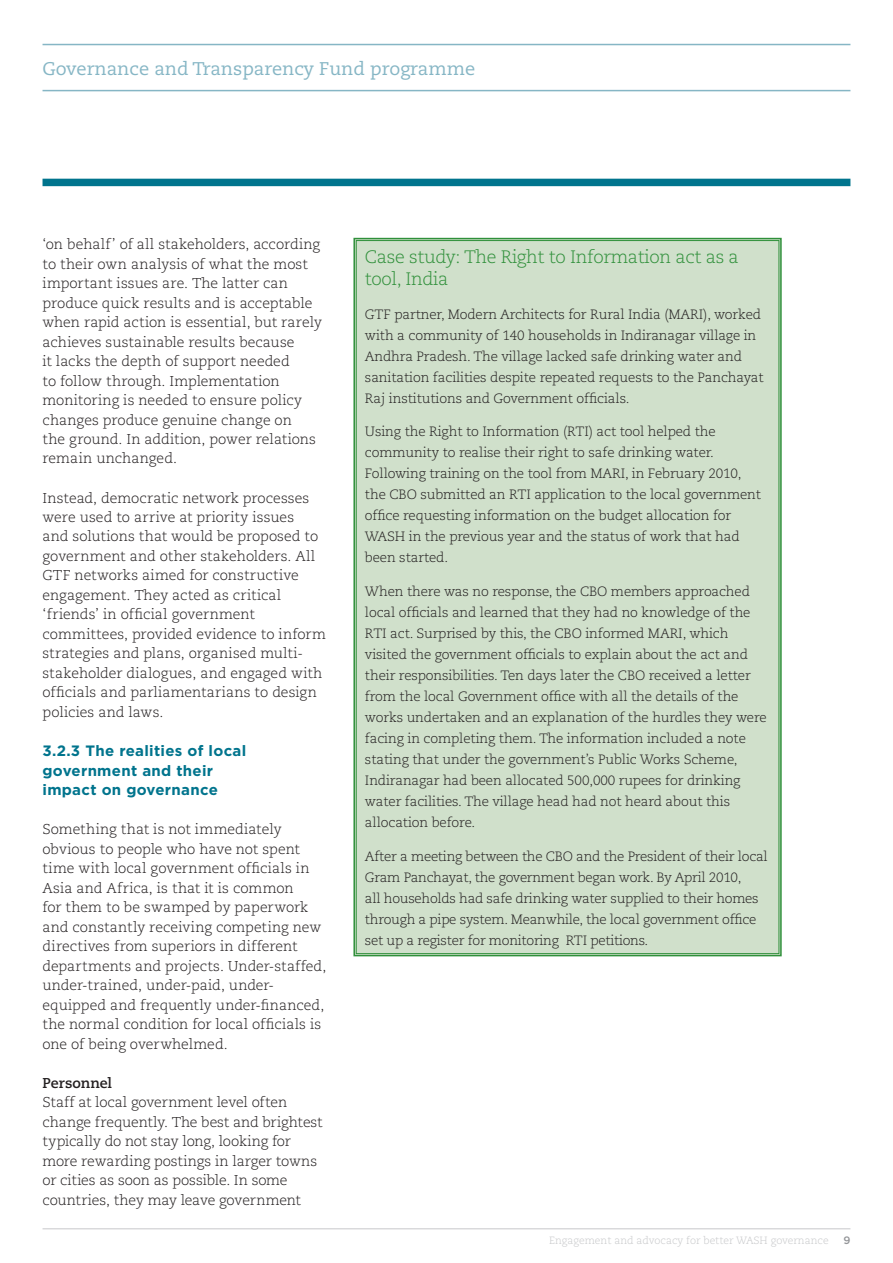
<style>
.page{position:relative;width:893px;height:1263px;background:#fff}
.page>*{position:absolute;margin:0;border:0;box-sizing:border-box;transform-origin:0 0}
.t1{font:18.3px "Caecilia LT Std";color:#86b6c5}
.t2{font:300 18px/21.6px "Caecilia LT Std";letter-spacing:-.02em;color:#30903b}
.t3{font:700 15px/19.5px "Gotham HTF";letter-spacing:.02em;color:#00748d}
.t4{font:300 14.25px/19.5px "Caecilia LT Std";color:#231f20}
.t5{font:700 14.25px "Caecilia LT Std";letter-spacing:-.005em;color:#231f20}
.t6{font:300 13.5px/21px "Caecilia LT Std";letter-spacing:-.01em;color:#231f20}
.t7{font:500 10.65px "Gotham HTF";color:#939598}
.t8{font:300 10.5px "Caecilia LT Std";color:#c7c8ca}
</style>
<div class="page">
<div style="left:43px;top:179px;width:807px;height:7px;background:#00748d"></div>
<hr style="left:43px;top:90px;width:807px;height:1px;background:#86b6c5">
<hr style="left:43px;top:44px;width:807px;height:1px;background:#86b6c5">
<div style="left:353px;top:237px;width:429px;height:720px;background:#d0e0cb"></div>
<hr style="left:43px;top:1228px;width:807px;height:1px;background:#c7c8ca">
<h1 class="t1" style="left:43px;top:58px;width:434px">Governance and Transparency Fund programme</h1>
<p class="t4" style="left:43px;top:235px;width:281px">‘on behalf’ of all stakeholders, according to their own analysis of what the most important issues are. The latter can produce quick results and is acceptable when rapid action is essential, but rarely achieves sustainable results because<br>it lacks the depth of support needed<br>to follow through. Implementation monitoring is needed to ensure policy changes produce genuine change on<br>the ground. In addition, power relations remain unchanged.</p>
<p class="t4" style="left:43px;top:488px;width:285px">Instead, democratic network processes were used to arrive at priority issues<br>and solutions that would be proposed to government and other stakeholders. All GTF networks aimed for constructive engagement. They acted as critical ‘friends’ in official government committees, provided evidence to inform strategies and plans, organised multi&shy;stakeholder dialogues, and engaged with officials and parliamentarians to design policies and laws.</p>
<p class="t3" style="left:43px;top:741px;width:205px">3.2.3 The realities of local government and their impact on governance</p>
<p class="t4" style="left:43px;top:820px;width:285px">Something that is not immediately obvious to people who have not spent time with local government officials in Asia and Africa, is that it is common<br>for them to be swamped by paperwork and constantly receiving competing new directives from superiors in different departments and projects. Under-staffed, under-trained, under-paid, under&shy;equipped and frequently under-financed, the normal condition for local officials is one of being overwhelmed.</p>
<p class="t5" style="left:43px;top:1074px;width:71px">Personnel</p>
<p class="t4" style="left:43px;top:1093px;width:282px">Staff at local government level often change frequently. The best and brightest typically do not stay long, looking for more rewarding postings in larger towns or cities as soon as possible. In some countries, they may leave government</p>
<h2 class="t2" style="left:365px;top:247px;width:375px">Case study: The Right to Information act as a tool, India</h2>
<p class="t6" style="left:365px;top:304px;width:400px">GTF partner, Modern Architects for Rural India (MARI), worked with a community of 140 households in Indiranagar village in Andhra Pradesh. The village lacked safe drinking water and sanitation facilities despite repeated requests to the Panchayat Raj institutions and Government officials.</p>
<p class="t6" style="left:365px;top:421px;width:398px">Using the Right to Information (RTI) act tool helped the community to realise their right to safe drinking water.<br>Following training on the tool from MARI, in February 2010, the CBO submitted an RTI application to the local government office requesting information on the budget allocation for WASH in the previous year and the status of work that had been started.</p>
<p class="t6" style="left:365px;top:581px;width:403px">When there was no response, the CBO members approached local officials and learned that they had no knowledge of the RTI act. Surprised by this, the CBO informed MARI, which visited the government officials to explain about the act and their responsibilities. Ten days later the CBO received a letter from the local Government office with all the details of the works undertaken and an explanation of the hurdles they were facing in completing them. The information included a note stating that under the government’s Public Works Scheme, Indiranagar had been allocated 500,000 rupees for drinking water facilities. The village head had not heard about this allocation before.</p>
<p class="t6" style="left:365px;top:846px;width:404px">After a meeting between the CBO and the President of their local Gram Panchayat, the government began work. By April 2010,<br>all households had safe drinking water supplied to their homes through a pipe system. Meanwhile, the local government office set up a register for monitoring RTI petitions.</p>
<p class="t8" style="left:549px;top:1234px;width:281px">Engagement and advocacy for better WASH governance</p>
<p class="t7" style="left:843px;top:1234px;width:9px">9</p>
</div>
